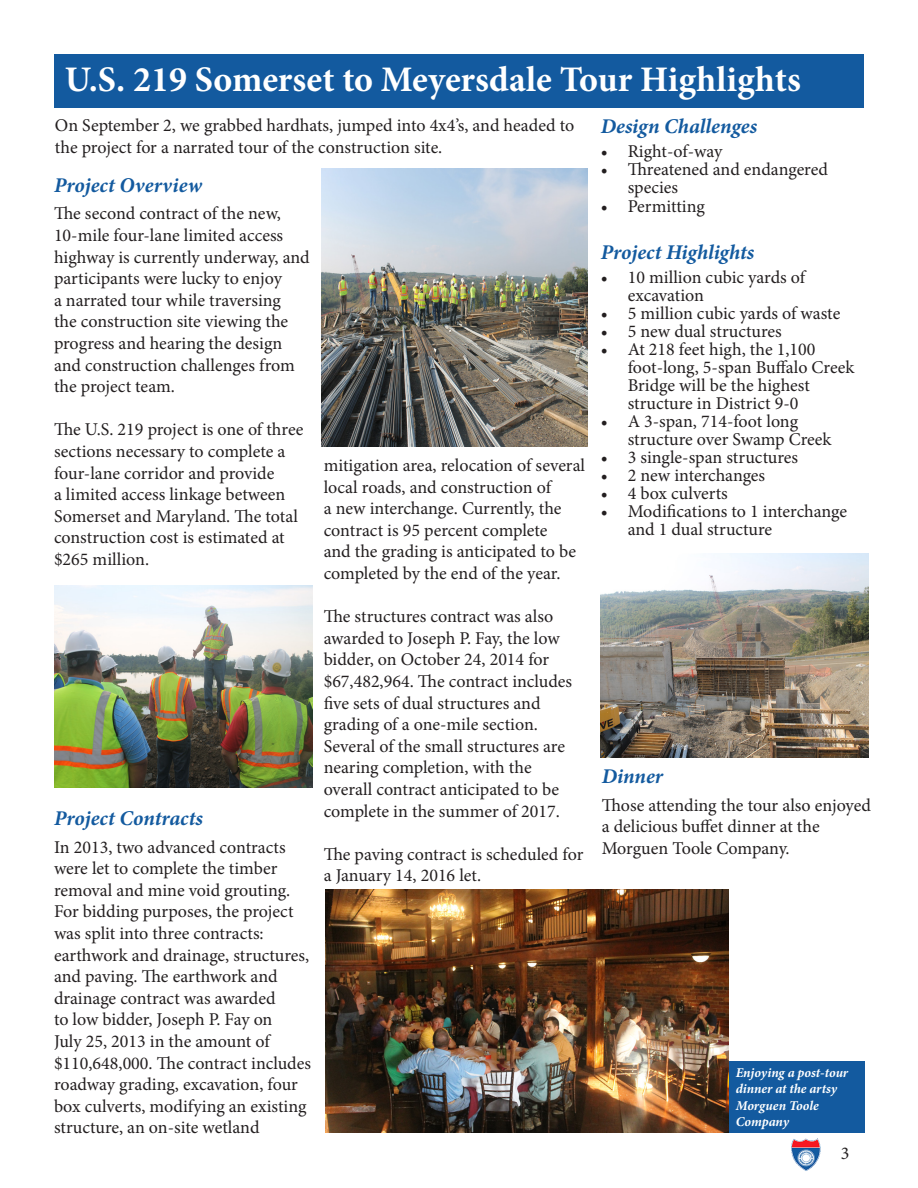
<style>
.page{position:relative;width:918px;height:1188px;background:#fff}
.page>*{position:absolute;margin:0;border:0;box-sizing:border-box;transform-origin:0 0}
.t1{font:700 36px "Minion Pro";color:#fff}
.t2{font:italic 700 21px "Minion Pro";color:#135a9f}
.t3{font:18px/21.6px "Minion Pro";color:#231f20}
.t4{font:italic 700 13.5px/16.2px "Minion Pro";letter-spacing:-.005em;color:#fff}
</style>
<div class="page">
<img style="left:791px;top:1138px;width:30px;height:33px">
<div style="left:54px;top:54px;width:810px;height:54px;background:#135a9f"></div>
<img style="left:54px;top:586px;width:259px;height:202px">
<img style="left:322px;top:168px;width:266px;height:278px">
<img style="left:601px;top:554px;width:268px;height:204px">
<div style="left:729px;top:1061px;width:135px;height:71px;background:#135a9f"></div>
<img style="left:326px;top:890px;width:403px;height:242px">
<p class="t1" style="left:65px;top:54px;width:738px">U.S. 219 Somerset to Meyersdale Tour Highlights</p>
<p class="t3" style="left:55px;top:115px;width:521px">On September 2, we grabbed hardhats, jumped into 4x4’s, and headed to the project for a narrated tour of the construction site.</p>
<p class="t2" style="left:54px;top:170px;width:150px">Project Overview</p>
<p class="t3" style="left:54px;top:203px;width:257px">The second contract of the new,<br>10-mile four-lane limited access highway is currently underway, and participants were lucky to enjoy<br>a narrated tour while traversing<br>the construction site viewing the progress and hearing the design and construction challenges from the project team.</p>
<p class="t3" style="left:54px;top:419px;width:251px">The U.S. 219 project is one of three sections necessary to complete a four-lane corridor and provide<br>a limited access linkage between<br>Somerset and Maryland. The total construction cost is estimated at $265 million.</p>
<p class="t2" style="left:601px;top:111px;width:158px">Design Challenges</p>
<p class="t3" style="left:601px;top:140px;width:123px">• Right-of-way</p>
<p class="t3" style="left:628px;top:160px;width:202px;line-height:18px;text-indent:-27px">• Threatened and endangered species</p>
<p class="t3" style="left:601px;top:196px;width:106px">• Permitting</p>
<p class="t2" style="left:601px;top:237px;width:155px">Project Highlights</p>
<p class="t3" style="left:628px;top:268px;width:179px;line-height:18px;text-indent:-27px">• 10 million cubic yards of excavation</p>
<p class="t3" style="left:601px;top:302px;width:241px">• 5 million cubic yards of waste</p>
<p class="t3" style="left:601px;top:320px;width:183px">• 5 new dual structures</p>
<p class="t3" style="left:628px;top:340px;width:228px;line-height:18px;text-indent:-27px">• At 218 feet high, the 1,100 foot-long, 5-span Buffalo Creek<br>Bridge will be the highest structure in District 9-0</p>
<p class="t3" style="left:628px;top:412px;width:205px;line-height:18px;text-indent:-27px">• A 3-span, 714-foot long structure over Swamp Creek</p>
<p class="t3" style="left:601px;top:446px;width:199px">• 3 single-span structures</p>
<p class="t3" style="left:601px;top:464px;width:166px">• 2 new interchanges</p>
<p class="t3" style="left:601px;top:482px;width:129px">• 4 box culverts</p>
<p class="t3" style="left:628px;top:502px;width:221px;line-height:18px;text-indent:-27px">• Modifications to 1 interchange and 1 dual structure</p>
<p class="t3" style="left:324px;top:455px;width:263px">mitigation area, relocation of several local roads, and construction of<br>a new interchange. Currently, the contract is 95 percent complete<br>and the grading is anticipated to be completed by the end of the year.</p>
<p class="t3" style="left:324px;top:606px;width:250px">The structures contract was also awarded to Joseph P. Fay, the low bidder, on October 24, 2014 for $67,482,964. The contract includes five sets of dual structures and grading of a one-mile section.<br>Several of the small structures are nearing completion, with the overall contract anticipated to be complete in the summer of 2017.</p>
<p class="t3" style="left:324px;top:843px;width:261px">The paving contract is scheduled for a January 14, 2016 let.</p>
<p class="t2" style="left:602px;top:762px;width:63px">Dinner</p>
<p class="t3" style="left:602px;top:794px;width:271px">Those attending the tour also enjoyed a delicious buffet dinner at the<br>Morguen Toole Company.</p>
<p class="t2" style="left:54px;top:803px;width:151px">Project Contracts</p>
<p class="t3" style="left:54px;top:836px;width:259px">In 2013, two advanced contracts were let to complete the timber removal and mine void grouting.<br>For bidding purposes, the project was split into three contracts: earthwork and drainage, structures, and paving. The earthwork and drainage contract was awarded<br>to low bidder, Joseph P. Fay on<br>July 25, 2013 in the amount of $110,648,000. The contract includes roadway grading, excavation, four box culverts, modifying an existing structure, an on-site wetland</p>
<p class="t4" style="left:736px;top:1064px;width:114px">Enjoying a post-tour dinner at the artsy<br>Morguen Toole<br>Company</p>
<p class="t3" style="left:841px;top:1143px;width:10px">3</p>
</div>
